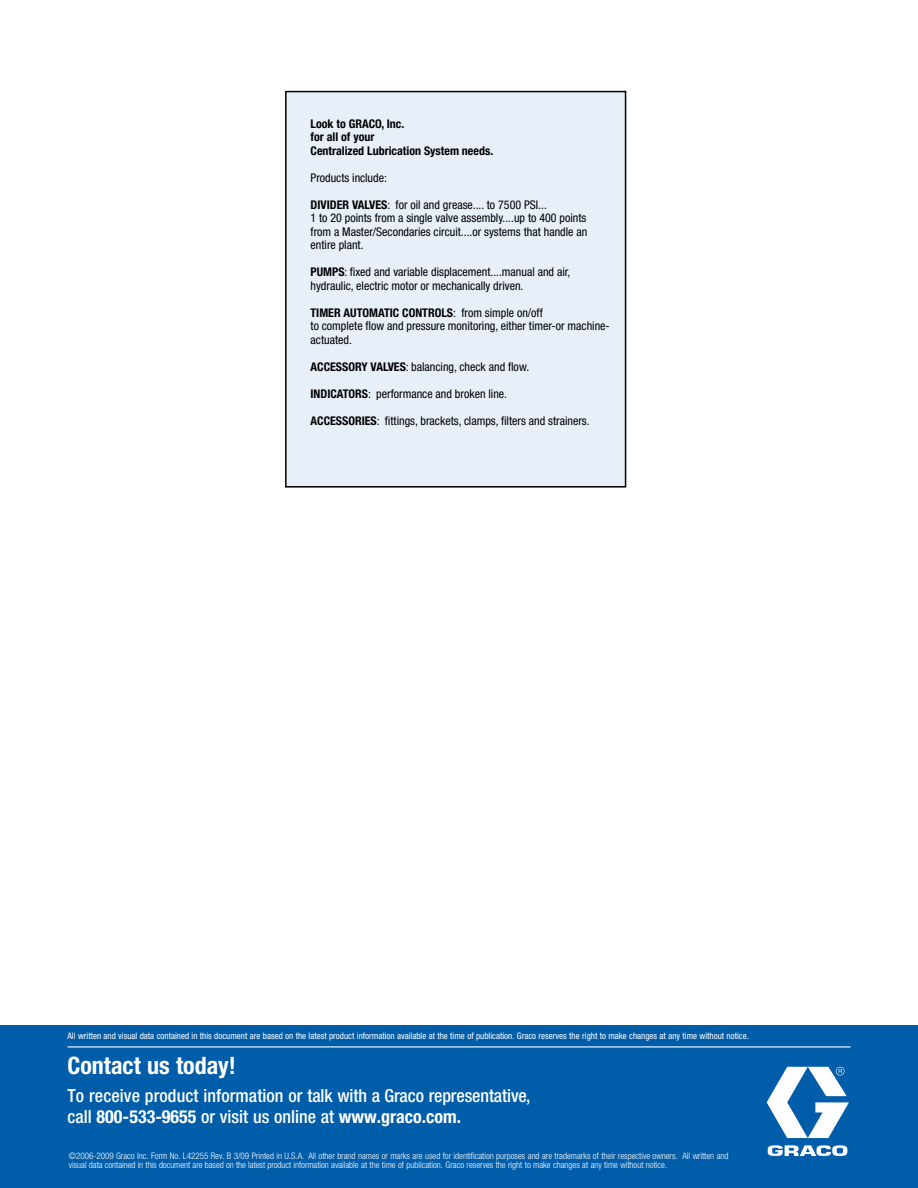
<style>
.page{position:relative;width:918px;height:1188px;background:#fff}
.page>*{position:absolute;margin:0;border:0;box-sizing:border-box;transform-origin:0 0}
.t1{font:700 condensed 24px "Helvetica Neue LT Std";color:#fff}
.t2{font:500 condensed 18px/21px "Helvetica Neue LT Std";letter-spacing:.005em;color:#fff}
.t3{font:condensed 12px/13.5px "Helvetica Neue LT Std";color:#000}
.t4{font:700 condensed 12px/13.5px "Helvetica Neue LT Std";color:#000}
.t5{font:300 condensed 9px/9px "Helvetica Neue LT Std";color:#fff}
.t6{font:condensed 9px "Helvetica Neue LT Std";color:#fff}
.s1{font-weight:700}
</style>
<div class="page">
<div style="left:286px;top:92px;width:340px;height:395px;background:#e7eff9"></div>
<div style="left:285px;top:91px;width:341px;height:397px;border:2px solid #000"></div>
<div style="left:0;top:1025px;width:918px;height:163px;background:#005daa"></div>
<svg style="left:767px;top:1067px;width:82px;height:89px"></svg>
<hr style="left:67px;top:1046px;width:783px;height:1px;background:#fff">
<p class="t4" style="left:311px;top:117px;width:184px">Look to GRACO, Inc.<br>for all of your<br>Centralized Lubrication System needs.</p>
<p class="t3" style="left:311px;top:171px;width:78px">Products include:</p>
<p class="t3" style="left:311px;top:198px;width:278px"><span class="s1">DIVIDER VALVES</span>: for oil and grease.... to 7500 PSI...<br>1 to 20 points from a single valve assembly....up to 400 points from a Master/Secondaries circuit....or systems that handle an entire plant.</p>
<p class="t3" style="left:311px;top:265px;width:261px"><span class="s1">PUMPS</span>: fixed and variable displacement....manual and air, hydraulic, electric motor or mechanically driven.</p>
<p class="t3" style="left:311px;top:306px;width:301px"><span class="s1">TIMER AUTOMATIC CONTROLS</span>: from simple on/off<br>to complete flow and pressure monitoring, either timer-or machine&shy;actuated.</p>
<p class="t3" style="left:311px;top:360px;width:220px"><span class="s1">ACCESSORY VALVES</span>: balancing, check and flow.</p>
<p class="t3" style="left:311px;top:387px;width:198px"><span class="s1">INDICATORS</span>: performance and broken line.</p>
<p class="t3" style="left:311px;top:414px;width:281px"><span class="s1">ACCESSORIES</span>: fittings, brackets, clamps, filters and strainers.</p>
<p class="t6" style="left:67px;top:1031px;width:683px">All written and visual data contained in this document are based on the latest product information available at the time of publication. Graco reserves the right to make changes at any time without notice.</p>
<h1 class="t1" style="left:67px;top:1051px;width:170px">Contact us today!</h1>
<h2 class="t2" style="left:67px;top:1084px;width:465px">To receive product information or talk with a Graco representative, call <span class="s1">800-533-9655</span> or visit us online at <span class="s1">www.graco.com.</span></h2>
<p class="t5" style="left:69px;top:1151px;width:661px">©2006-2009 Graco Inc. Form No. L42255 Rev. B 3/09 Printed in U.S.A. All other brand names or marks are used for identification purposes and are trademarks of their respective owners. All written and visual data contained in this document are based on the latest product information available at the time of publication. Graco reserves the right to make changes at any time without notice.</p>
</div>
